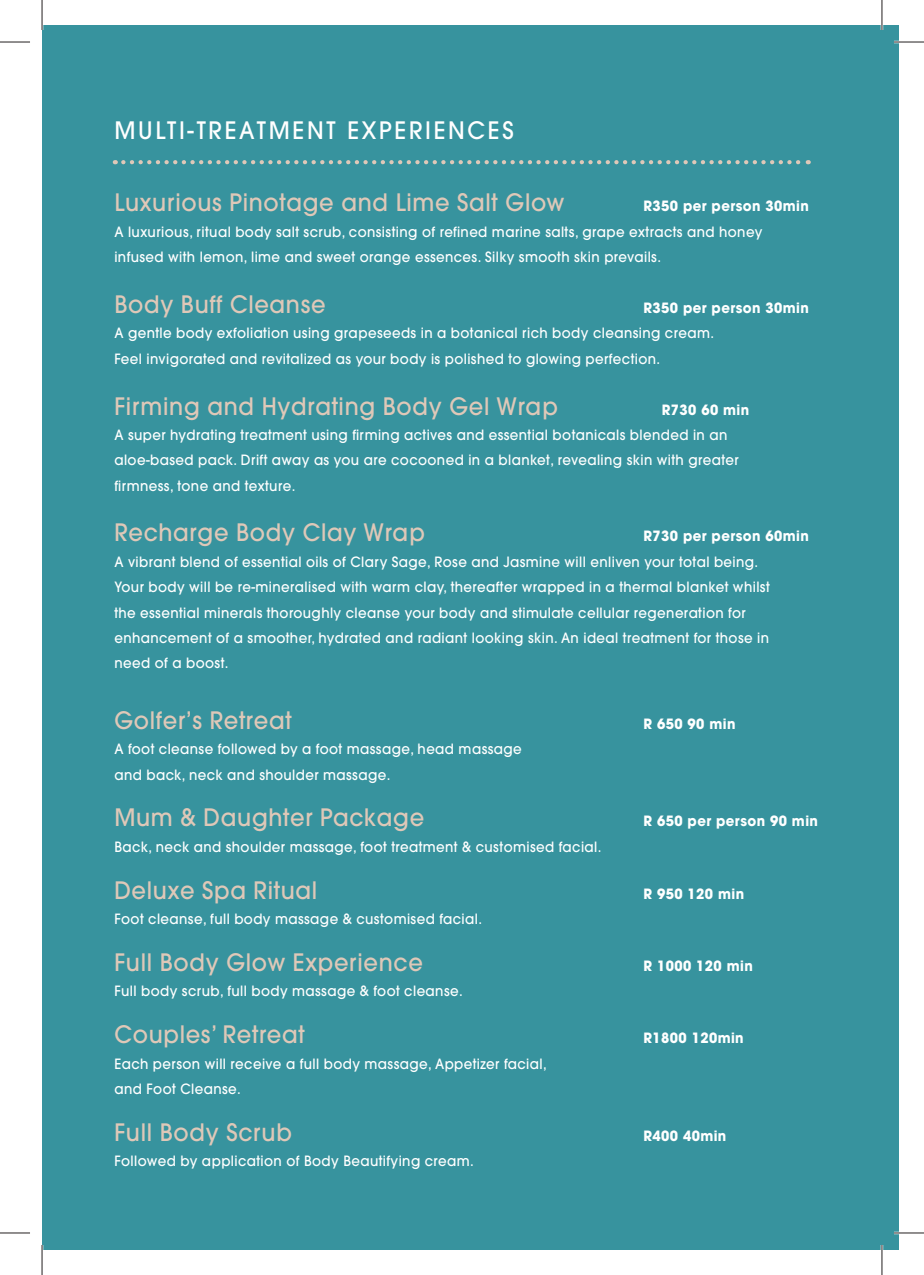
<style>
.page{position:relative;width:924px;height:1275px;background:#fff}
.page>*{position:absolute;margin:0;border:0;box-sizing:border-box;transform-origin:0 0}
.t1{font:500 23.8px "Avant Garde";letter-spacing:.03em;color:#dfc8b8;scale:.95 1}
.t2{font:500 23.8px "Avant Garde";letter-spacing:.12em;color:#fff;scale:.95 1}
.t3{font:500 14px/25.4px "Avant Garde";letter-spacing:.03em;color:#fff;scale:.95 1}
.t4{font:700 14px "Avant Garde";letter-spacing:.03em;color:#fff;scale:.95 1}
</style>
<div class="page">
<div style="left:42px;top:25px;width:856px;height:1225px;background:#37939e"></div>
<svg style="left:123px;top:160px;width:685px;height:4px"></svg>
<hr style="left:893px;top:41px;width:30px;height:2px;background:#fff">
<hr style="left:893px;top:1231px;width:30px;height:3px;background:#fff">
<hr style="left:880px;top:0;width:2px;height:30px;background:#fff">
<hr style="left:880px;top:1245px;width:2px;height:30px;background:#fff">
<hr style="left:0;top:42px;width:30px;height:1px;background:#231f20">
<hr style="left:893px;top:42px;width:30px;height:1px;background:#231f20">
<hr style="left:0;top:1232px;width:30px;height:1px;background:#231f20">
<hr style="left:893px;top:1232px;width:30px;height:1px;background:#231f20">
<hr style="left:42px;top:0;width:1px;height:30px;background:#231f20">
<hr style="left:42px;top:1245px;width:1px;height:30px;background:#231f20">
<hr style="left:881px;top:0;width:1px;height:30px;background:#231f20">
<hr style="left:881px;top:1245px;width:1px;height:30px;background:#231f20">
<h1 class="t2" style="left:114px;top:121px;width:421px">MULTI-TREATMENT EXPERIENCES</h1>
<h1 class="t1" style="left:114px;top:194px;width:475px">Luxurious Pinotage and Lime Salt Glow</h1>
<p class="t4" style="left:643px;top:201px;width:175px">R350 per person 30min</p>
<p class="t3" style="left:114px;top:220px;width:683px">A luxurious, ritual body salt scrub, consisting of refined marine salts, grape extracts and honey infused with lemon, lime and sweet orange essences. Silky smooth skin prevails.</p>
<h1 class="t1" style="left:114px;top:295px;width:224px">Body Buff Cleanse</h1>
<p class="t4" style="left:643px;top:303px;width:175px">R350 per person 30min</p>
<p class="t3" style="left:114px;top:322px;width:632px">A gentle body exfoliation using grapeseeds in a botanical rich body cleansing cream.<br>Feel invigorated and revitalized as your body is polished to glowing perfection.</p>
<h1 class="t1" style="left:114px;top:397px;width:468px">Firming and Hydrating Body Gel Wrap</h1>
<p class="t4" style="left:661px;top:404px;width:93px">R730 60 min</p>
<p class="t3" style="left:114px;top:423px;width:658px">A super hydrating treatment using firming actives and essential botanicals blended in an aloe-based pack. Drift away as you are cocooned in a blanket, revealing skin with greater firmness, tone and texture.</p>
<h1 class="t1" style="left:114px;top:524px;width:328px">Recharge Body Clay Wrap</h1>
<p class="t4" style="left:643px;top:531px;width:175px">R730 per person 60min</p>
<p class="t3" style="left:114px;top:550px;width:691px">A vibrant blend of essential oils of Clary Sage, Rose and Jasmine will enliven your total being.<br>Your body will be re-mineralised with warm clay, thereafter wrapped in a thermal blanket whilst the essential minerals thoroughly cleanse your body and stimulate cellular regeneration for enhancement of a smoother, hydrated and radiant looking skin. An ideal treatment for those in need of a boost.</p>
<h1 class="t1" style="left:114px;top:711px;width:188px">Golfer’s Retreat</h1>
<p class="t4" style="left:643px;top:718px;width:98px">R 650 90 min</p>
<p class="t3" style="left:114px;top:737px;width:430px">A foot cleanse followed by a foot massage, head massage and back, neck and shoulder massage.</p>
<h1 class="t1" style="left:114px;top:809px;width:327px">Mum &amp; Daughter Package</h1>
<p class="t4" style="left:643px;top:816px;width:185px">R 650 per person 90 min</p>
<p class="t3" style="left:114px;top:835px;width:514px">Back, neck and shoulder massage, foot treatment &amp; customised facial.</p>
<h1 class="t1" style="left:114px;top:881px;width:215px">Deluxe Spa Ritual</h1>
<p class="t4" style="left:643px;top:888px;width:107px">R 950 120 min</p>
<p class="t3" style="left:114px;top:907px;width:388px">Foot cleanse, full body massage &amp; customised facial.</p>
<h1 class="t1" style="left:114px;top:953px;width:326px">Full Body Glow Experience</h1>
<p class="t4" style="left:643px;top:960px;width:116px">R 1000 120 min</p>
<p class="t3" style="left:114px;top:979px;width:368px">Full body scrub, full body massage &amp; foot cleanse.</p>
<h1 class="t1" style="left:114px;top:1025px;width:202px">Couples’ Retreat</h1>
<p class="t4" style="left:643px;top:1032px;width:107px">R1800 120min</p>
<p class="t3" style="left:114px;top:1052px;width:456px">Each person will receive a full body massage, Appetizer facial, and Foot Cleanse.</p>
<h1 class="t1" style="left:114px;top:1123px;width:188px">Full Body Scrub</h1>
<p class="t4" style="left:643px;top:1130px;width:89px">R400 40min</p>
<p class="t3" style="left:114px;top:1149px;width:380px">Followed by application of Body Beautifying cream.</p>
</div>
